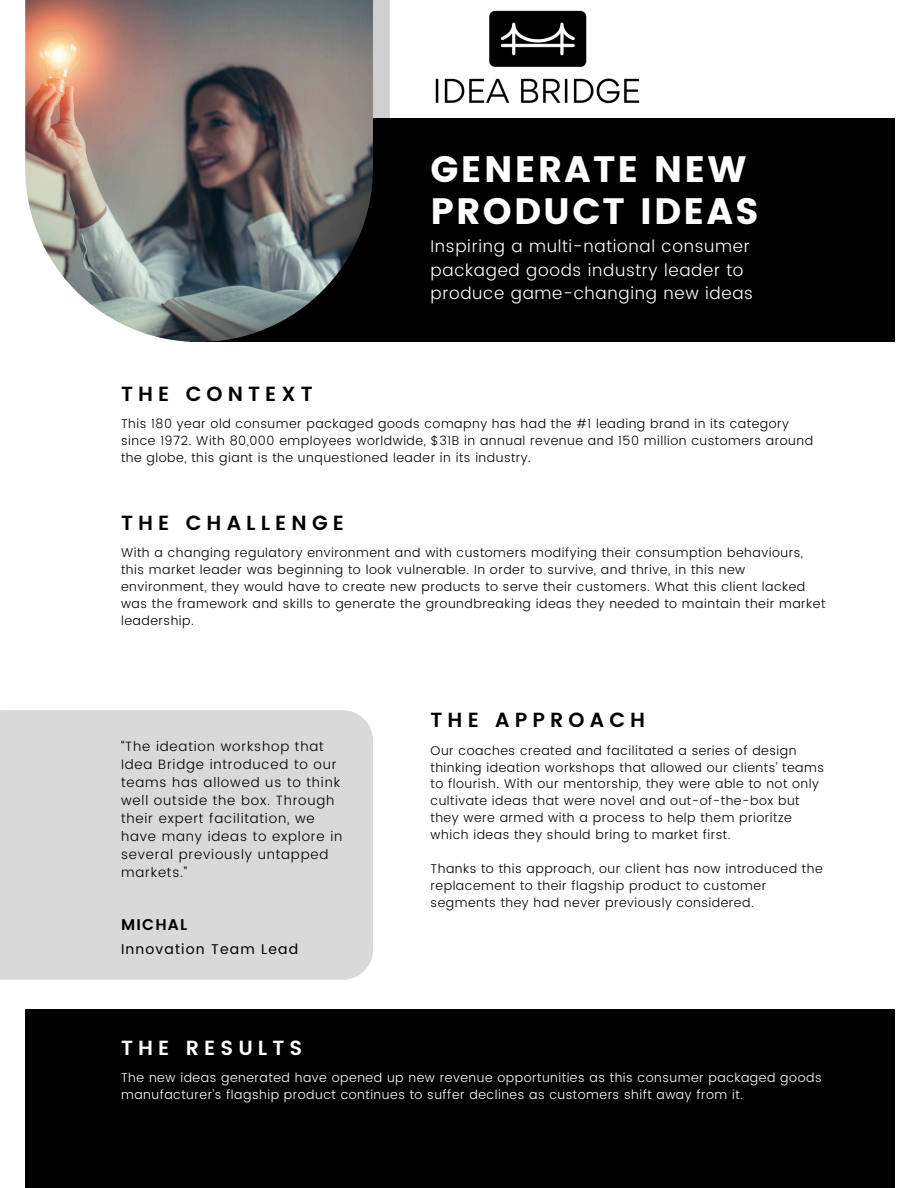
<style>
.page{position:relative;width:918px;height:1188px;background:#fff}
.page>*{position:absolute;margin:0;border:0;box-sizing:border-box;transform-origin:0 0}
.t1{font:36.75px/41.7px "Poppins";letter-spacing:.06em;color:#fff}
.t2{font:600 20.4px "Poppins";letter-spacing:.25em;color:#000}
.t3{font:600 20.4px "Poppins";letter-spacing:.25em;color:#fff}
.t4{font:300 16.95px/23.2px "Poppins";letter-spacing:.04em;color:#fff}
.t5{font:600 15.45px "Poppins";letter-spacing:.08em;color:#000}
.t6{font:14.1px "Poppins";letter-spacing:.08em;color:#000}
.t7{font:300 13.5px/18px "Poppins";letter-spacing:.06em;color:#000}
.t8{font:300 12.75px/17px "Poppins";letter-spacing:.04em;color:#000}
.t9{font:300 12.75px/17px "Poppins";letter-spacing:.04em;color:#fff}
</style>
<div class="page">
<div style="left:190px;top:119px;width:705px;height:223px;background:#000"></div>
<div style="left:373px;top:0;width:17px;height:119px;background:#cfcfcf"></div>
<img style="left:25px;top:0;width:348px;height:342px">
<div style="left:25px;top:1009px;width:869px;height:179px;background:#000"></div>
<div style="left:0;top:710px;width:373px;height:270px;background:#d9d9d9"></div>
<img style="left:435px;top:10px;width:205px;height:94px">
<h2 class="t1" style="left:431px;top:148px;width:330px">GENERATE NEW<br>PRODUCT IDEAS</h2>
<h2 class="t2" style="left:121px;top:382px;width:193px">THE CONTEXT</h2>
<p class="t4" style="left:431px;top:235px;width:324px">Inspiring a multi-national consumer packaged goods industry leader to produce game-changing new ideas</p>
<h5 class="t8" style="left:121px;top:415px;width:694px">This 180 year old consumer packaged goods comapny has had the #1 leading brand in its category since 1972. With 80,000 employees worldwide, $31B in annual revenue and 150 million customers around the globe, this giant is the unquestioned leader in its industry.</h5>
<h5 class="t2" style="left:121px;top:511px;width:224px">THE CHALLENGE</h5>
<h2 class="t8" style="left:121px;top:545px;width:706px">With a changing regulatory environment and with customers modifying their consumption behaviours, this market leader was beginning to look vulnerable. In order to survive, and thrive, in this new environment, they would have to create new products to serve their customers. What this client lacked was the framework and skills to generate the groundbreaking ideas they needed to maintain their market leadership.</h2>
<p class="t7" style="left:121px;top:737px;width:223px">“The ideation workshop that<br>Idea Bridge introduced to our teams has allowed us to think well outside the box. Through their expert facilitation, we have many ideas to explore in several previously untapped markets.”</p>
<h4 class="t5" style="left:121px;top:916px;width:68px">MICHAL</h4>
<h2 class="t6" style="left:121px;top:941px;width:179px">Innovation Team Lead</h2>
<h3 class="t2" style="left:431px;top:708px;width:216px">THE APPROACH</h3>
<h5 class="t8" style="left:431px;top:742px;width:395px">Our coaches created and facilitated a series of design thinking ideation workshops that allowed our clients’ teams to flourish. With our mentorship, they were able to not only cultivate ideas that were novel and out-of-the-box but they were armed with a process to help them prioritze which ideas they should bring to market first.</h5>
<p class="t8" style="left:431px;top:860px;width:394px">Thanks to this approach, our client has now introduced the replacement to their flagship product to customer segments they had never previously considered.</p>
<h5 class="t3" style="left:121px;top:1036px;width:183px">THE RESULTS</h5>
<h5 class="t9" style="left:121px;top:1069px;width:702px">The new ideas generated have opened up new revenue opportunities as this consumer packaged goods manufacturer’s flagship product continues to suffer declines as customers shift away from it.</h5>
</div>
